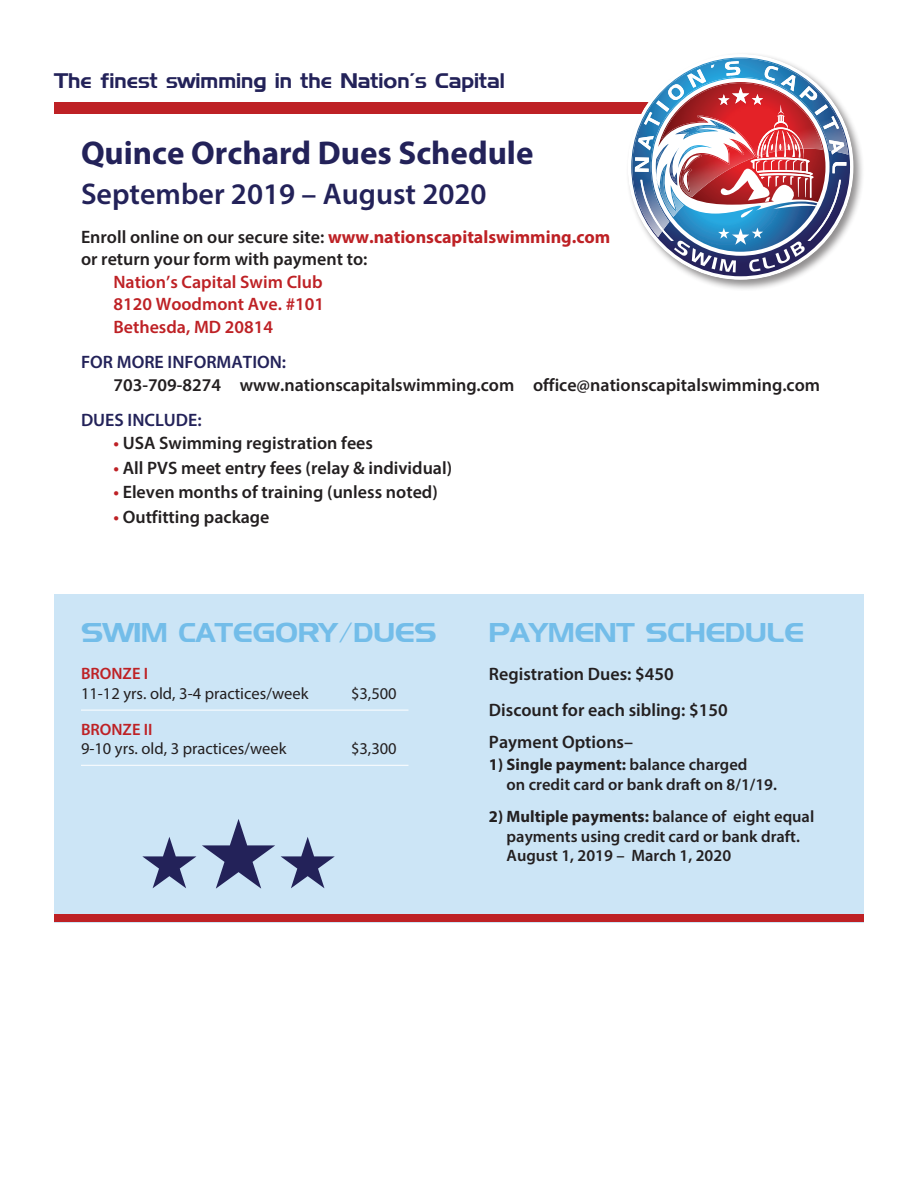
<style>
.page{position:relative;width:918px;height:1188px;background:#fff}
.page>*{position:absolute;margin:0;border:0;box-sizing:border-box;transform-origin:0 0}
.t1{font:72px "Zapf Dingbats ITC";color:#232259}
.t2{font:700 33px "Myriad Pro";color:#232259}
.t3{font:600 30px "Myriad Pro";color:#232259}
.t4{font:27px "Denmark";color:#73bde9}
.t5{font:21px "Denmark";color:#232259}
.t6{font:600 18px/22.5px "Myriad Pro";color:#231f20}
.t7{font:600 18px/22.5px "Myriad Pro";color:#be2125;text-align:justify}
.t8{font:600 18px "Myriad Pro";color:#232259}
.t9{font:600 16.5px/19.5px "Myriad Pro";color:#231f20}
.t10{font:16.5px "Myriad Pro";color:#231f20}
.t11{font:600 16.5px "Myriad Pro";color:#be2125}
.s1{font-weight:700;color:#be2125}
.s2{color:#be2125}
.s3{font-weight:700}
</style>
<div class="page">
<div style="left:54px;top:102px;width:759px;height:12px;background:#be2125"></div>
<div style="left:625px;top:52px;width:240px;height:239px;background:#231f20;opacity:.5"></div>
<svg style="left:631px;top:58px;width:219px;height:218px"></svg>
<img style="left:671px;top:59px;width:59px;height:2px">
<img style="left:730px;top:59px;width:74px;height:2px">
<img style="left:632px;top:104px;width:3px;height:126px">
<img style="left:846px;top:118px;width:2px;height:37px">
<img style="left:635px;top:61px;width:211px;height:211px">
<div style="left:54px;top:594px;width:810px;height:328px;background:#cce5f6"></div>
<hr style="left:81px;top:710px;width:327px;height:1px;background:#fff">
<hr style="left:81px;top:765px;width:327px;height:1px;background:#fff">
<div style="left:54px;top:915px;width:810px;height:7px;background:#be2125"></div>
<p class="t5" style="left:54px;top:68px;width:453px">The finest swimming in the Nation’s Capital</p>
<h2 class="t2" style="left:81px;top:131px;width:454px">Quince Orchard Dues Schedule</h2>
<h3 class="t3" style="left:81px;top:175px;width:407px">September 2019 – August 2020</h3>
<p class="t6" style="left:81px;top:225px;width:531px">Enroll online on our secure site: <span class="s1">www.nationscapitalswimming.com </span>or return your form with payment to:</p>
<p class="t7" style="left:113px;top:270px;width:212px">Nation’s Capital Swim Club 8120 Woodmont Ave. #101<br>Bethesda, MD 20814</p>
<p class="t8" style="left:81px;top:351px;width:207px">FOR MORE INFORMATION:</p>
<p class="t6" style="left:113px;top:373px;width:708px">703-709-8274 www.nationscapitalswimming.com office@nationscapitalswimming.com</p>
<p class="t8" style="left:81px;top:409px;width:122px">DUES INCLUDE:</p>
<p class="t6" style="left:113px;top:431px;width:261px"><span class="s2">•</span> USA Swimming registration fees</p>
<p class="t6" style="left:113px;top:456px;width:340px"><span class="s2">•</span> All PVS meet entry fees (relay &amp; individual)</p>
<p class="t6" style="left:113px;top:480px;width:326px"><span class="s2">•</span> Eleven months of training (unless noted)</p>
<p class="t6" style="left:113px;top:505px;width:158px"><span class="s2">•</span> Outfitting package</p>
<h3 class="t4" style="left:81px;top:616px;width:357px">SWIM CATEGORY/DUES</h3>
<h3 class="t4" style="left:489px;top:616px;width:317px">PAYMENT SCHEDULE</h3>
<p class="t11" style="left:81px;top:663px;width:69px">BRONZE I</p>
<p class="t10" style="left:81px;top:683px;width:229px">11-12 yrs. old, 3-4 practices/week</p>
<p class="t10" style="left:351px;top:683px;width:47px">$3,500</p>
<p class="t11" style="left:81px;top:719px;width:73px">BRONZE II</p>
<p class="t10" style="left:81px;top:738px;width:207px">9-10 yrs. old, 3 practices/week</p>
<p class="t10" style="left:351px;top:738px;width:47px">$3,300</p>
<p class="t6" style="left:489px;top:656px;width:240px;line-height:35.4px">Registration Dues: $450<br>Discount for each sibling: $150</p>
<p class="t6" style="left:489px;top:731px;width:146px">Payment Options–</p>
<p class="t9" style="left:507px;top:754px;width:272px;text-indent:-18px"><span class="s3">1) Single payment:</span> balance charged<br>on credit card or bank draft on 8/1/19.</p>
<p class="t9" style="left:507px;top:806px;width:309px;text-indent:-18px"><span class="s3">2) Multiple payments:</span> balance of eight equal payments using credit card or bank draft.<br>August 1, 2019 – March 1, 2020</p>
<h1 class="t1" style="left:140px;top:829px;width:199px">★★★</h1>
</div>
